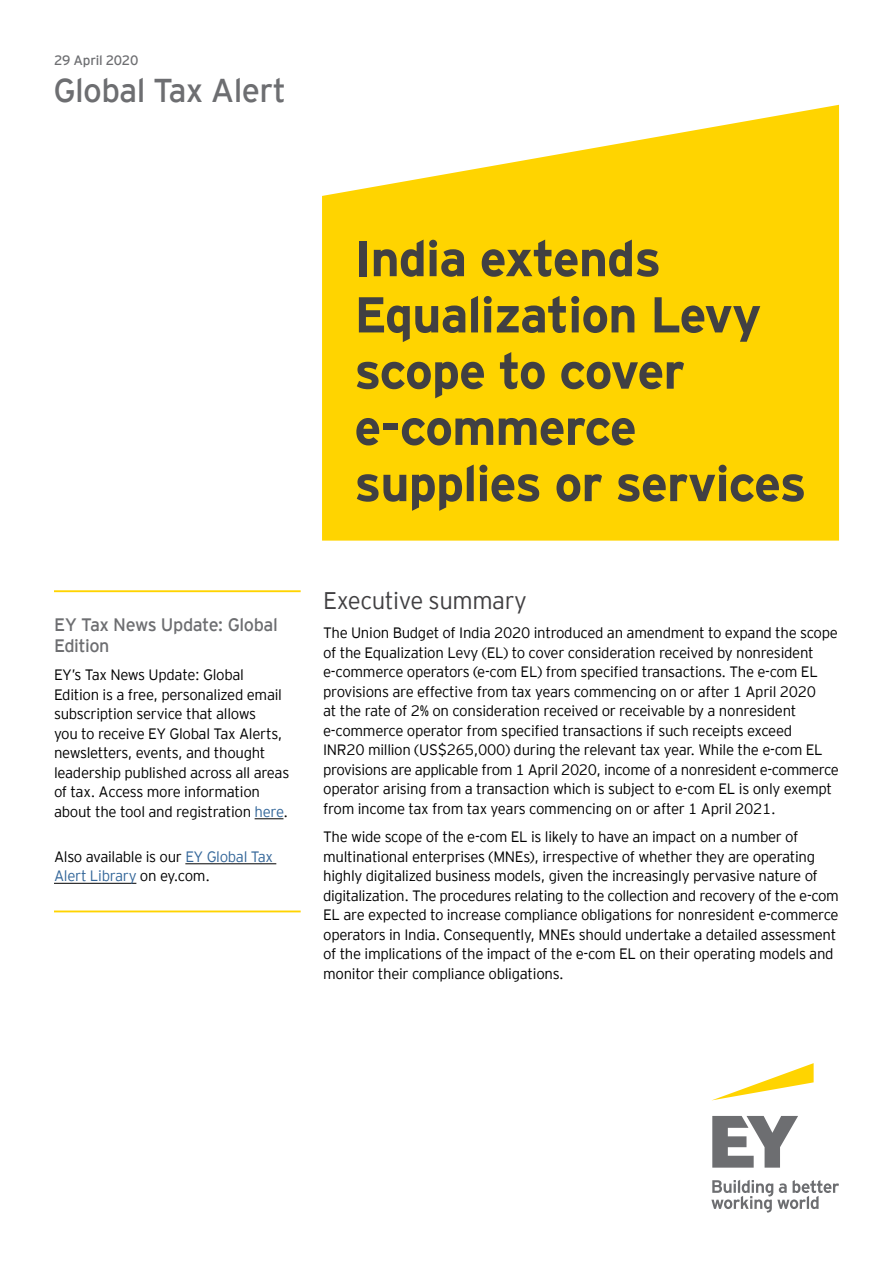
<style>
.page{position:relative;width:893px;height:1263px;background:#fff}
.page>*{position:absolute;margin:0;border:0;box-sizing:border-box;transform-origin:0 0}
.t1{font:700 50.25px/56.2px "EY Interstate";letter-spacing:-.02em;color:#414042}
.t2{font:33px "EY Interstate";letter-spacing:-.02em;color:#6d6e71}
.t3{font:300 24px "EY Interstate";letter-spacing:-.02em;color:#414042}
.t4{font:18px/21px "EY Interstate";letter-spacing:-.025em;color:#6d6e71}
.t5{font:300 15px/19.5px "EY Interstate";letter-spacing:-.02em;color:#000}
.t6{font:13.5px "EY Interstate";letter-spacing:-.02em;color:#6d6e71}
.s1{color:#369}
</style>
<div class="page">
<svg style="left:322px;top:105px;width:517px;height:436px;background:#ffd81a"></svg>
<hr style="left:54px;top:590px;width:247px;height:2px;background:#ffd400">
<svg style="left:255px;top:818px;width:28px;height:1px"></svg>
<hr style="left:185px;top:863px;width:91px;height:1px;background:#000">
<hr style="left:54px;top:883px;width:82px;height:1px;background:#000">
<hr style="left:54px;top:910px;width:247px;height:2px;background:#ffd400">
<svg style="left:713px;top:1063px;width:101px;height:37px"></svg>
<svg style="left:711px;top:1116px;width:128px;height:96px"></svg>
<p class="t6" style="left:54px;top:50px;width:86px">29 April 2020</p>
<h2 class="t2" style="left:53px;top:67px;width:234px">Global Tax Alert</h2>
<p class="t4" style="left:54px;top:613px;width:225px">EY Tax News Update: Global<br>Edition</p>
<p class="t5" style="left:54px;top:664px;width:237px">EY’s Tax News Update: Global Edition is a free, personalized email subscription service that allows<br>you to receive EY Global Tax Alerts, newsletters, events, and thought leadership published across all areas of tax. Access more information about the tool and registration <span class="s1">here</span>.</p>
<p class="t5" style="left:54px;top:846px;width:221px">Also available is our <span class="s1">EY Global Tax<br>Alert Library</span> on ey.com.</p>
<h1 class="t1" style="left:354px;top:227px;width:454px">India extends<br>Equalization Levy scope to cover e-commerce supplies or services</h1>
<h3 class="t3" style="left:323px;top:584px;width:205px">Executive summary</h3>
<p class="t5" style="left:323px;top:622px;width:517px">The Union Budget of India 2020 introduced an amendment to expand the scope of the Equalization Levy (EL) to cover consideration received by nonresident e-commerce operators (e-com EL) from specified transactions. The e-com EL provisions are effective from tax years commencing on or after 1 April 2020<br>at the rate of 2% on consideration received or receivable by a nonresident e-commerce operator from specified transactions if such receipts exceed<br>INR20 million (US$265,000) during the relevant tax year. While the e-com EL provisions are applicable from 1 April 2020, income of a nonresident e-commerce operator arising from a transaction which is subject to e-com EL is only exempt from income tax from tax years commencing on or after 1 April 2021.</p>
<p class="t5" style="left:323px;top:826px;width:517px">The wide scope of the e-com EL is likely to have an impact on a number of multinational enterprises (MNEs), irrespective of whether they are operating highly digitalized business models, given the increasingly pervasive nature of digitalization. The procedures relating to the collection and recovery of the e-com EL are expected to increase compliance obligations for nonresident e-commerce operators in India. Consequently, MNEs should undertake a detailed assessment of the implications of the impact of the e-com EL on their operating models and monitor their compliance obligations.</p>
</div>
